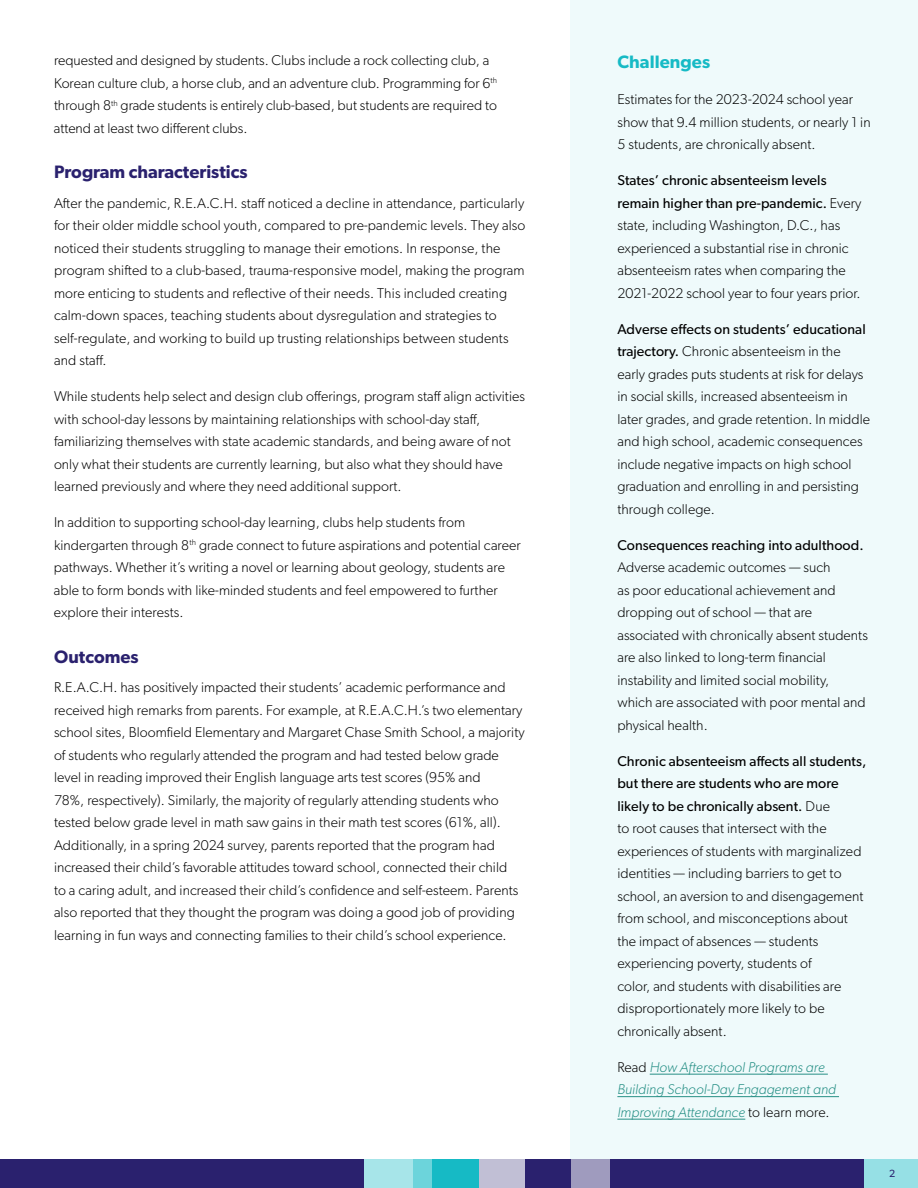
<style>
.page{position:relative;width:918px;height:1188px;background:#fff}
.page>*{position:absolute;margin:0;border:0;box-sizing:border-box;transform-origin:0 0}
.t1{font:600 18px "Gibson";color:#2a216e}
.t2{font:600 18px "Gibson";letter-spacing:.005em;color:#16bac5}
.t3{font:300 14.25px/22.5px "Gibson";letter-spacing:.005em;color:#000}
.t4{font:italic 300 14.25px/22.5px "Gibson";letter-spacing:.005em;color:#279086}
.t5{font:14.25px "Gibson";letter-spacing:.005em;color:#000}
.t6{font:10.5px "Gibson";color:#2a216e}
.s1{font-weight:400}
.s2{font-style:normal;color:#000}
</style>
<div class="page">
<div style="left:571px;top:0;width:347px;height:1163px;background:#effafb"></div>
<div style="left:340px;top:1160px;width:94px;height:28px;background:#a7e5e9"></div>
<div style="left:0;top:1160px;width:364px;height:28px;background:#2a216e"></div>
<div style="left:413px;top:1160px;width:45px;height:28px;background:#6cd4db"></div>
<div style="left:433px;top:1160px;width:65px;height:28px;background:#16bac5"></div>
<div style="left:516px;top:1160px;width:61px;height:28px;background:#2a216e"></div>
<div style="left:479px;top:1160px;width:46px;height:28px;background:#c1bfd5"></div>
<div style="left:571px;top:1160px;width:43px;height:28px;background:#9f9bbe"></div>
<div style="left:610px;top:1160px;width:256px;height:28px;background:#2a216e"></div>
<div style="left:864px;top:1160px;width:54px;height:28px;background:#96e0e5"></div>
<hr style="left:650px;top:1074px;width:178px;height:1px;background:#279086">
<hr style="left:617px;top:1096px;width:222px;height:1px;background:#279086">
<hr style="left:617px;top:1119px;width:128px;height:1px;background:#279086">
<p class="t3" style="left:54px;top:49px;width:445px">requested and designed by students. Clubs include a rock collecting club, a Korean culture club, a horse club, and an adventure club. Programming for 6<sup>th </sup>through 8<sup>th</sup> grade students is entirely club-based, but students are required to attend at least two different clubs.</p>
<p class="t1" style="left:54px;top:162px;width:195px">Program characteristics</p>
<p class="t3" style="left:54px;top:191px;width:473px">After the pandemic, R.E.A.C.H. staff noticed a decline in attendance, particularly for their older middle school youth, compared to pre-pandemic levels. They also noticed their students struggling to manage their emotions. In response, the program shifted to a club-based, trauma-responsive model, making the program more enticing to students and reflective of their needs. This included creating calm-down spaces, teaching students about dysregulation and strategies to self-regulate, and working to build up trusting relationships between students and staff.</p>
<p class="t3" style="left:54px;top:385px;width:473px">While students help select and design club offerings, program staff align activities with school-day lessons by maintaining relationships with school-day staff, familiarizing themselves with state academic standards, and being aware of not only what their students are currently learning, but also what they should have learned previously and where they need additional support.</p>
<p class="t3" style="left:54px;top:511px;width:468px">In addition to supporting school-day learning, clubs help students from kindergarten through 8<sup>th</sup> grade connect to future aspirations and potential career pathways. Whether it’s writing a novel or learning about geology, students are able to form bonds with like-minded students and feel empowered to further explore their interests.</p>
<p class="t1" style="left:54px;top:646px;width:86px">Outcomes</p>
<p class="t3" style="left:54px;top:676px;width:472px">R.E.A.C.H. has positively impacted their students’ academic performance and received high remarks from parents. For example, at R.E.A.C.H.’s two elementary school sites, Bloomfield Elementary and Margaret Chase Smith School, a majority of students who regularly attended the program and had tested below grade level in reading improved their English language arts test scores (95% and<br>78%, respectively). Similarly, the majority of regularly attending students who tested below grade level in math saw gains in their math test scores (61%, all).<br>Additionally, in a spring 2024 survey, parents reported that the program had increased their child’s favorable attitudes toward school, connected their child<br>to a caring adult, and increased their child’s confidence and self-esteem. Parents also reported that they thought the program was doing a good job of providing learning in fun ways and connecting families to their child’s school experience.</p>
<p class="t2" style="left:617px;top:51px;width:94px">Challenges</p>
<p class="t3" style="left:617px;top:88px;width:255px">Estimates for the 2023-2024 school year show that 9.4 million students, or nearly 1 in<br>5 students, are chronically absent.</p>
<p class="t3" style="left:617px;top:169px;width:246px"><span class="s1">States’ chronic absenteeism levels remain higher than pre-pandemic.</span> Every state, including Washington, D.C., has experienced a substantial rise in chronic absenteeism rates when comparing the 2021-2022 school year to four years prior.</p>
<p class="t3" style="left:617px;top:318px;width:254px"><span class="s1">Adverse effects on students’ educational trajectory.</span> Chronic absenteeism in the early grades puts students at risk for delays in social skills, increased absenteeism in later grades, and grade retention. In middle and high school, academic consequences include negative impacts on high school graduation and enrolling in and persisting through college.</p>
<p class="t5" style="left:617px;top:536px;width:248px">Consequences reaching into adulthood.</p>
<p class="t3" style="left:617px;top:556px;width:252px">Adverse academic outcomes — such<br>as poor educational achievement and dropping out of school — that are associated with chronically absent students are also linked to long-term financial instability and limited social mobility, which are associated with poor mental and physical health.</p>
<p class="t3" style="left:617px;top:750px;width:250px"><span class="s1">Chronic absenteeism affects all students, but there are students who are more likely to be chronically absent.</span> Due<br>to root causes that intersect with the experiences of students with marginalized identities — including barriers to get to school, an aversion to and disengagement from school, and misconceptions about the impact of absences — students experiencing poverty, students of<br>color, and students with disabilities are disproportionately more likely to be chronically absent.</p>
<p class="t4" style="left:617px;top:1056px;width:220px"><span class="s2">Read</span> How Afterschool Programs are<br>Building School-Day Engagement and<br>Improving Attendance <span class="s2">to learn more.</span></p>
<p class="t6" style="left:889px;top:1167px;width:8px">2</p>
</div>
